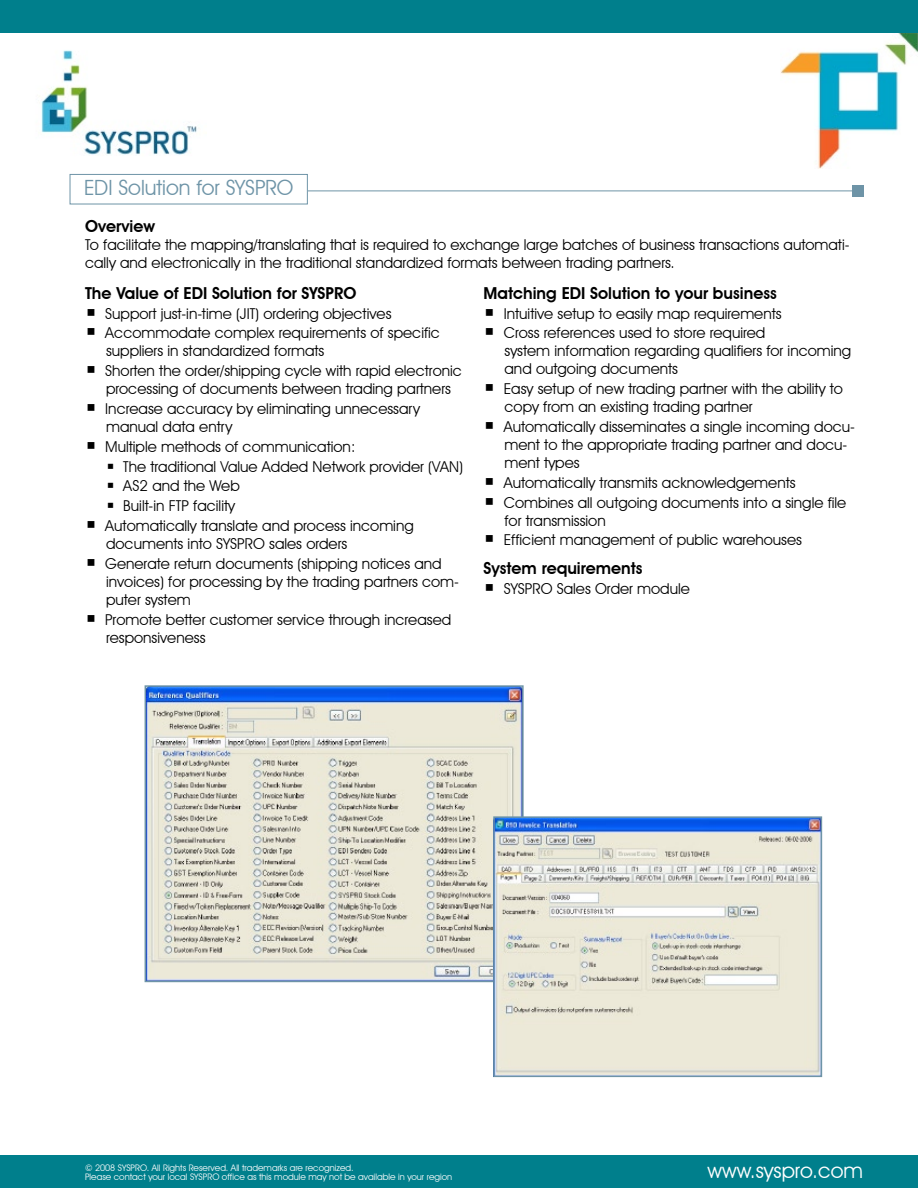
<style>
.page{position:relative;width:918px;height:1188px;background:#fff}
.page>*{position:absolute;margin:0;border:0;box-sizing:border-box;transform-origin:0 0}
.t1{font:21px "Avant Garde IT Cby BT";color:#6e94a7}
.t2{font:21px "Avant Garde IT Cby BT";color:#fff}
.t3{font:600 16.5px "Avant Garde IT Cby BT";color:#000}
.t4{font:15px/18px "Avant Garde IT Cby BT";color:#000}
.t5{font:9px/9.1px "Avant Garde IT Cby BT";color:#fff}
</style>
<div class="page">
<img style="left:780px;top:33px;width:138px;height:135px">
<div style="left:1px;top:1155px;width:917px;height:33px;background:#007f8c"></div>
<img style="left:41px;top:50px;width:156px;height:131px">
<div style="left:0;top:0;width:918px;height:33px;background:#007f8c"></div>
<hr style="left:225px;top:191px;width:639px;height:1px;background:#6e94a7">
<div style="left:70px;top:174px;width:237px;height:30px;background:#fff"></div>
<div style="left:70px;top:174px;width:238px;height:30px;border:1px solid #6e94a7"></div>
<div style="left:853px;top:185px;width:11px;height:11px;background:#6e94a7"></div>
<img style="left:148px;top:688px;width:373px;height:291px">
<div style="left:145px;top:685px;width:379px;height:297px;border:2px solid #6e94a7"></div>
<img style="left:496px;top:819px;width:323px;height:255px">
<div style="left:493px;top:816px;width:329px;height:261px;border:2px solid #6e94a7"></div>
<h1 class="t1" style="left:84px;top:175px;width:211px">EDI Solution for SYSPRO</h1>
<p class="t3" style="left:85px;top:216px;width:72px">Overview</p>
<p class="t4" style="left:85px;top:236px;width:766px">To facilitate the mapping/translating that is required to exchange large batches of business transactions automati&shy;cally and electronically in the traditional standardized formats between trading partners.</p>
<p class="t3" style="left:85px;top:283px;width:273px">The Value of EDI Solution for SYSPRO</p>
<p class="t4" style="left:105px;top:303px;width:336px;line-height:19.8px">Support just-in-time (JIT) ordering objectives<br>Accommodate complex requirements of specific</p>
<p class="t4" style="left:105px;top:341px;width:358px;line-height:19.8px">suppliers in standardized formats<br>Shorten the order/shipping cycle with rapid electronic</p>
<p class="t4" style="left:105px;top:379px;width:347px;line-height:19.8px">processing of documents between trading partners<br>Increase accuracy by eliminating unnecessary</p>
<p class="t4" style="left:106px;top:418px;width:128px">manual data entry</p>
<p class="t4" style="left:105px;top:437px;width:252px">Multiple methods of communication:</p>
<p class="t4" style="left:123px;top:457px;width:341px">The traditional Value Added Network provider (VAN)</p>
<p class="t4" style="left:123px;top:477px;width:118px">AS2 and the Web</p>
<p class="t4" style="left:123px;top:497px;width:113px">Built-in FTP facility</p>
<p class="t4" style="left:105px;top:517px;width:310px">Automatically translate and process incoming</p>
<p class="t4" style="left:105px;top:534px;width:338px;line-height:19.8px">documents into SYSPRO sales orders<br>Generate return documents (shipping notices and</p>
<p class="t4" style="left:106px;top:572px;width:355px">invoices) for processing by the trading partners com&shy;puter system</p>
<p class="t4" style="left:105px;top:610px;width:347px">Promote better customer service through increased responsiveness</p>
<p class="t3" style="left:484px;top:283px;width:295px">Matching EDI Solution to your business</p>
<p class="t4" style="left:504px;top:303px;width:279px;line-height:19.8px">Intuitive setup to easily map requirements<br>Cross references used to store required</p>
<p class="t4" style="left:505px;top:342px;width:348px">system information regarding qualifiers for incoming and outgoing documents</p>
<p class="t4" style="left:504px;top:380px;width:341px">Easy setup of new trading partner with the ability to copy from an existing trading partner</p>
<p class="t4" style="left:504px;top:418px;width:353px">Automatically disseminates a single incoming docu&shy;ment to the appropriate trading partner and docu&shy;ment types</p>
<p class="t4" style="left:504px;top:472px;width:344px;line-height:19.8px">Automatically transmits acknowledgements<br>Combines all outgoing documents into a single file</p>
<p class="t4" style="left:504px;top:510px;width:300px;line-height:19.8px">for transmission<br>Efficient management of public warehouses</p>
<p class="t3" style="left:484px;top:558px;width:160px">System requirements</p>
<p class="t4" style="left:504px;top:580px;width:188px">SYSPRO Sales Order module</p>
<p class="t5" style="left:85px;top:1163px;width:369px">© 2008 SYSPRO. All Rights Reserved. All trademarks are recognized.<br>Please contact your local SYSPRO office as this module may not be available in your region</p>
<h1 class="t2" style="left:708px;top:1158px;width:157px">www.syspro.com</h1>
</div>
